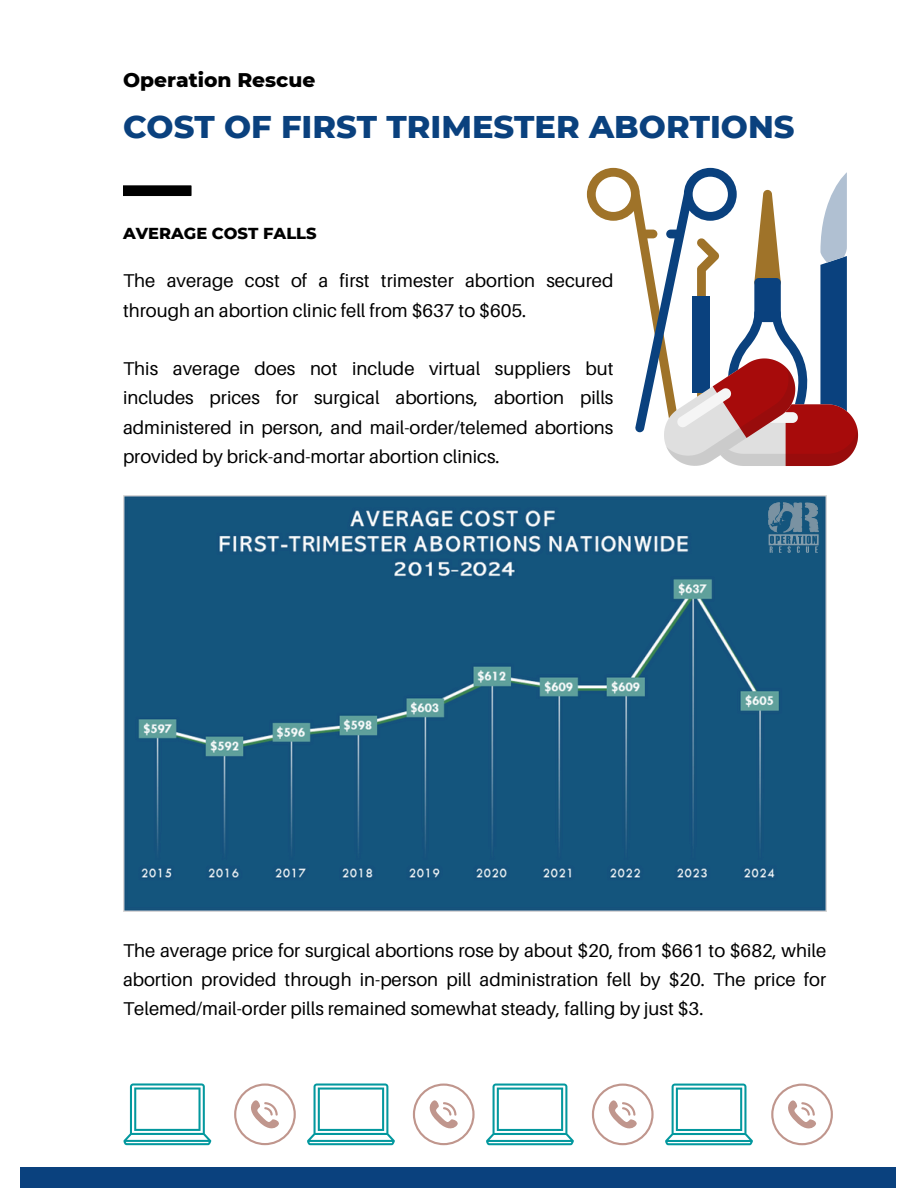
<style>
.page{position:relative;width:918px;height:1188px;background:#fff}
.page>*{position:absolute;margin:0;border:0;box-sizing:border-box;transform-origin:0 0}
.t1{font:800 32.1px "Montserrat";color:#0a417e}
.t2{font:800 20.25px "Montserrat";color:#000}
.t3{font:18.45px/29.2px "Aileron";color:#000;text-align:justify}
.t4{font:800 16.2px "Montserrat";color:#000}
</style>
<div class="page">
<div style="left:21px;top:1167px;width:875px;height:21px;background:#0a417e"></div>
<svg style="left:587px;top:168px;width:271px;height:298px"></svg>
<div style="left:123px;top:185px;width:68px;height:11px;background:#000"></div>
<img style="left:123px;top:495px;width:703px;height:416px">
<svg style="left:124px;top:1083px;width:87px;height:62px"></svg>
<svg style="left:234px;top:1083px;width:62px;height:62px"></svg>
<svg style="left:307px;top:1083px;width:88px;height:62px"></svg>
<svg style="left:413px;top:1084px;width:62px;height:61px"></svg>
<svg style="left:486px;top:1084px;width:88px;height:61px"></svg>
<svg style="left:592px;top:1084px;width:62px;height:61px"></svg>
<svg style="left:665px;top:1084px;width:88px;height:61px"></svg>
<svg style="left:771px;top:1084px;width:62px;height:61px"></svg>
<img style="left:766px;top:500px;width:54px;height:54px">
<h1 class="t2" style="left:123px;top:67px;width:194px">Operation Rescue</h1>
<h2 class="t1" style="left:123px;top:107px;width:673px">COST OF FIRST TRIMESTER ABORTIONS</h2>
<p class="t4" style="left:123px;top:223px;width:195px">AVERAGE COST FALLS</p>
<p class="t3" style="left:123px;top:266px;width:492px">The average cost of a first trimester abortion secured through an abortion clinic fell from $637 to $605.</p>
<p class="t3" style="left:123px;top:354px;width:492px">This average does not include virtual suppliers but includes prices for surgical abortions, abortion pills administered in person, and mail-order/telemed abortions provided by brick-and-mortar abortion clinics.</p>
<p class="t3" style="left:123px;top:935px;width:705px">The average price for surgical abortions rose by about $20, from $661 to $682, while abortion provided through in-person pill administration fell by $20. The price for Telemed/mail-order pills remained somewhat steady, falling by just $3.</p>
</div>
